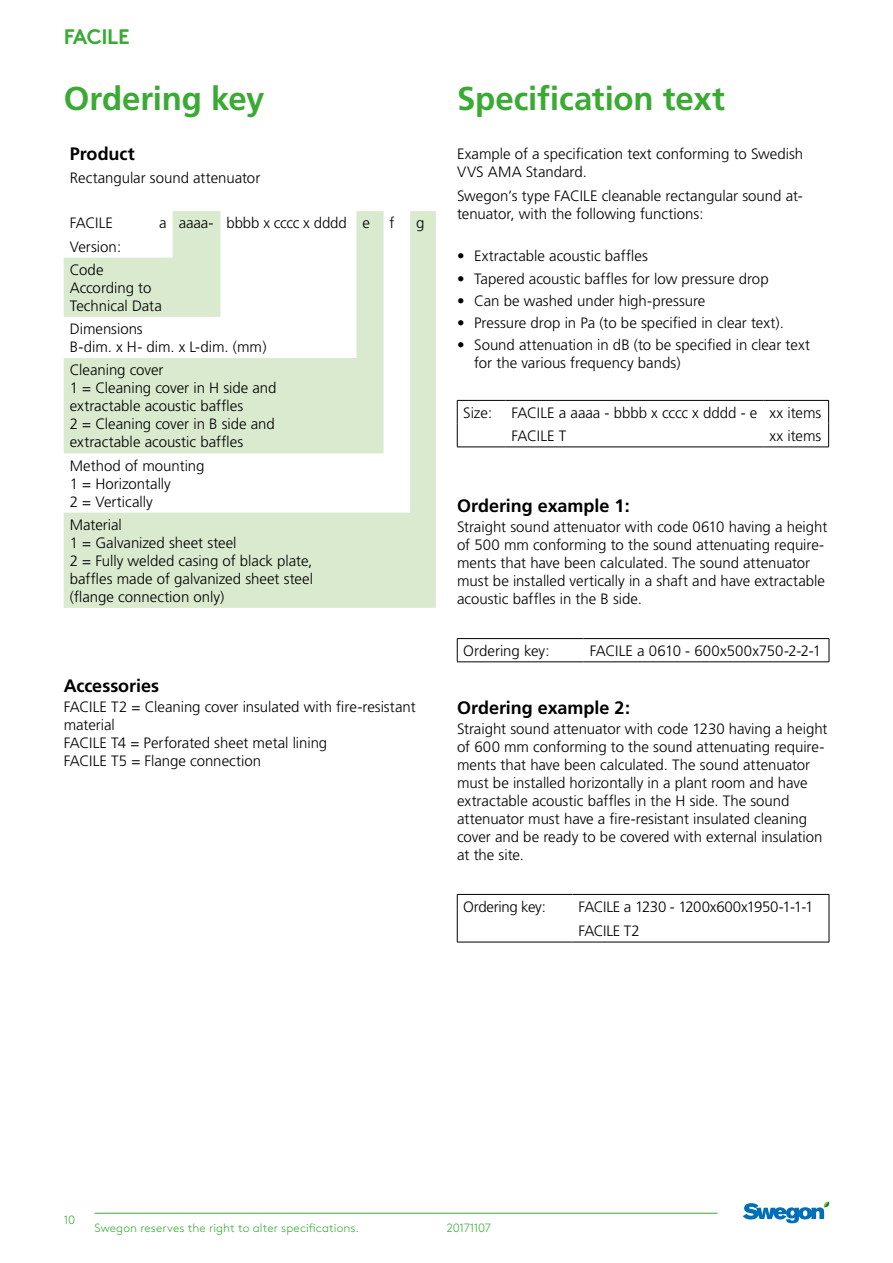
<style>
.page{position:relative;width:893px;height:1263px;background:#fff}
.page>*{position:absolute;margin:0;border:0;box-sizing:border-box;transform-origin:0 0}
.t1{font:700 33px "Frutiger";letter-spacing:-.005em;color:#3aaa35}
.t2{font:700 21px "Swegon Brown";letter-spacing:-.015em;color:#3aaa35}
.t3{font:700 18px "Frutiger";color:#000}
.t4{font:300 15px/18px "Frutiger";letter-spacing:-.005em;color:#000}
.t5{font:300 15px/24.3px "Frutiger";letter-spacing:-.025em;color:#000}
.t6{font:300 12px "Swegon Brown";letter-spacing:.005em;color:#3aaa35}
.t7{font:300 12px "Swegon Brown";letter-spacing:-.02em;color:#3aaa35}
</style>
<div class="page">
<hr style="left:95px;top:1213px;width:623px;height:1px;background:#3aaa35">
<svg style="left:743px;top:1201px;width:87px;height:22px"></svg>
<svg style="left:64px;top:211px;width:372px;height:397px;fill:#daeacf"></svg>
<hr style="left:457px;top:400px;width:48px;height:1px;background:#000">
<hr style="left:505px;top:400px;width:258px;height:1px;background:#000">
<hr style="left:763px;top:400px;width:66px;height:1px;background:#000">
<svg style="left:457px;top:401px;width:1px;height:46px"></svg>
<svg style="left:828px;top:401px;width:1px;height:46px"></svg>
<hr style="left:457px;top:447px;width:48px;height:1px;background:#000">
<hr style="left:505px;top:447px;width:258px;height:1px;background:#000">
<hr style="left:763px;top:447px;width:66px;height:1px;background:#000">
<hr style="left:457px;top:638px;width:127px;height:1px;background:#000">
<svg style="left:457px;top:639px;width:1px;height:23px"></svg>
<hr style="left:584px;top:638px;width:245px;height:1px;background:#000">
<svg style="left:829px;top:639px;width:1px;height:23px"></svg>
<hr style="left:457px;top:662px;width:127px;height:1px;background:#000">
<hr style="left:584px;top:662px;width:245px;height:1px;background:#000">
<hr style="left:457px;top:894px;width:115px;height:1px;background:#000">
<hr style="left:457px;top:895px;width:1px;height:47px;background:#000">
<hr style="left:572px;top:894px;width:257px;height:1px;background:#000">
<hr style="left:829px;top:895px;width:1px;height:47px;background:#000">
<hr style="left:457px;top:942px;width:115px;height:1px;background:#000">
<hr style="left:572px;top:942px;width:257px;height:1px;background:#000">
<h2 class="t2" style="left:64px;top:20px;width:67px">FACILE</h2>
<h1 class="t1" style="left:64px;top:79px;width:202px">Ordering key</h1>
<p class="t3" style="left:70px;top:143px;width:67px">Product</p>
<p class="t4" style="left:70px;top:169px;width:192px">Rectangular sound attenuator</p>
<p class="t4" style="left:70px;top:214px;width:45px">FACILE</p>
<p class="t4" style="left:159px;top:214px;width:212px">a aaaa- bbbb x cccc x dddd e</p>
<p class="t4" style="left:390px;top:214px;width:6px">f</p>
<p class="t4" style="left:416px;top:214px;width:10px">g</p>
<p class="t4" style="left:70px;top:235px;width:53px;line-height:23.2px">Version:<br>Code</p>
<p class="t4" style="left:70px;top:279px;width:94px">According to<br>Technical Data</p>
<p class="t4" style="left:70px;top:320px;width:198px">Dimensions<br>B-dim. x H- dim. x L-dim. (mm)</p>
<p class="t4" style="left:70px;top:361px;width:208px">Cleaning cover<br>1 = Cleaning cover in H side and extractable acoustic baffles<br>2 = Cleaning cover in B side and extractable acoustic baffles</p>
<p class="t4" style="left:70px;top:457px;width:136px">Method of mounting<br>1 = Horizontally<br>2 = Vertically</p>
<p class="t4" style="left:70px;top:516px;width:245px">Material<br>1 = Galvanized sheet steel<br>2 = Fully welded casing of black plate, baffles made of galvanized sheet steel (flange connection only)</p>
<p class="t3" style="left:64px;top:675px;width:97px">Accessories</p>
<p class="t4" style="left:64px;top:698px;width:353px">FACILE T2 = Cleaning cover insulated with fire-resistant material<br>FACILE T4 = Perforated sheet metal lining<br>FACILE T5 = Flange connection</p>
<h1 class="t1" style="left:457px;top:79px;width:269px">Specification text</h1>
<p class="t4" style="left:457px;top:145px;width:348px">Example of a specification text conforming to Swedish<br>VVS AMA Standard.</p>
<p class="t4" style="left:457px;top:187px;width:347px">Swegon’s type FACILE cleanable rectangular sound at&shy;tenuator, with the following functions:</p>
<p class="t4" style="left:457px;top:247px;width:192px">• Extractable acoustic baffles</p>
<p class="t4" style="left:457px;top:270px;width:313px">• Tapered acoustic baffles for low pressure drop</p>
<p class="t4" style="left:457px;top:292px;width:250px">• Can be washed under high-pressure</p>
<p class="t4" style="left:457px;top:314px;width:329px">• Pressure drop in Pa (to be specified in clear text).</p>
<p class="t4" style="left:474px;top:336px;width:337px;text-indent:-17px">• Sound attenuation in dB (to be specified in clear text for the various frequency bands)</p>
<p class="t4" style="left:463px;top:404px;width:31px">Size:</p>
<p class="t4" style="left:511px;top:401px;width:311px;line-height:23.2px">FACILE a aaaa - bbbb x cccc x dddd - e xx items<br>FACILE T</p>
<p class="t4" style="left:769px;top:427px;width:53px">xx items</p>
<p class="t3" style="left:457px;top:495px;width:174px">Ordering example 1:</p>
<p class="t4" style="left:457px;top:518px;width:372px">Straight sound attenuator with code 0610 having a height of 500 mm conforming to the sound attenuating require&shy;ments that have been calculated. The sound attenuator must be installed vertically in a shaft and have extractable acoustic baffles in the B side.</p>
<p class="t4" style="left:463px;top:642px;width:88px">Ordering key:</p>
<p class="t4" style="left:590px;top:642px;width:233px">FACILE a 0610 - 600x500x750-2-2-1</p>
<p class="t3" style="left:457px;top:697px;width:175px">Ordering example 2:</p>
<p class="t4" style="left:457px;top:720px;width:372px">Straight sound attenuator with code 1230 having a height of 600 mm conforming to the sound attenuating require&shy;ments that have been calculated. The sound attenuator must be installed horizontally in a plant room and have extractable acoustic baffles in the H side. The sound attenuator must have a fire-resistant insulated cleaning cover and be ready to be covered with external insulation at the site.</p>
<p class="t5" style="left:463px;top:894px;width:84px">Ordering key:</p>
<p class="t5" style="left:578px;top:894px;width:236px">FACILE a 1230 - 1200x600x1950-1-1-1<br>FACILE T2</p>
<p class="t6" style="left:64px;top:1211px;width:13px">10</p>
<p class="t6" style="left:95px;top:1219px;width:266px">Swegon reserves the right to alter specifications.</p>
<p class="t7" style="left:447px;top:1219px;width:46px">20171107</p>
</div>
